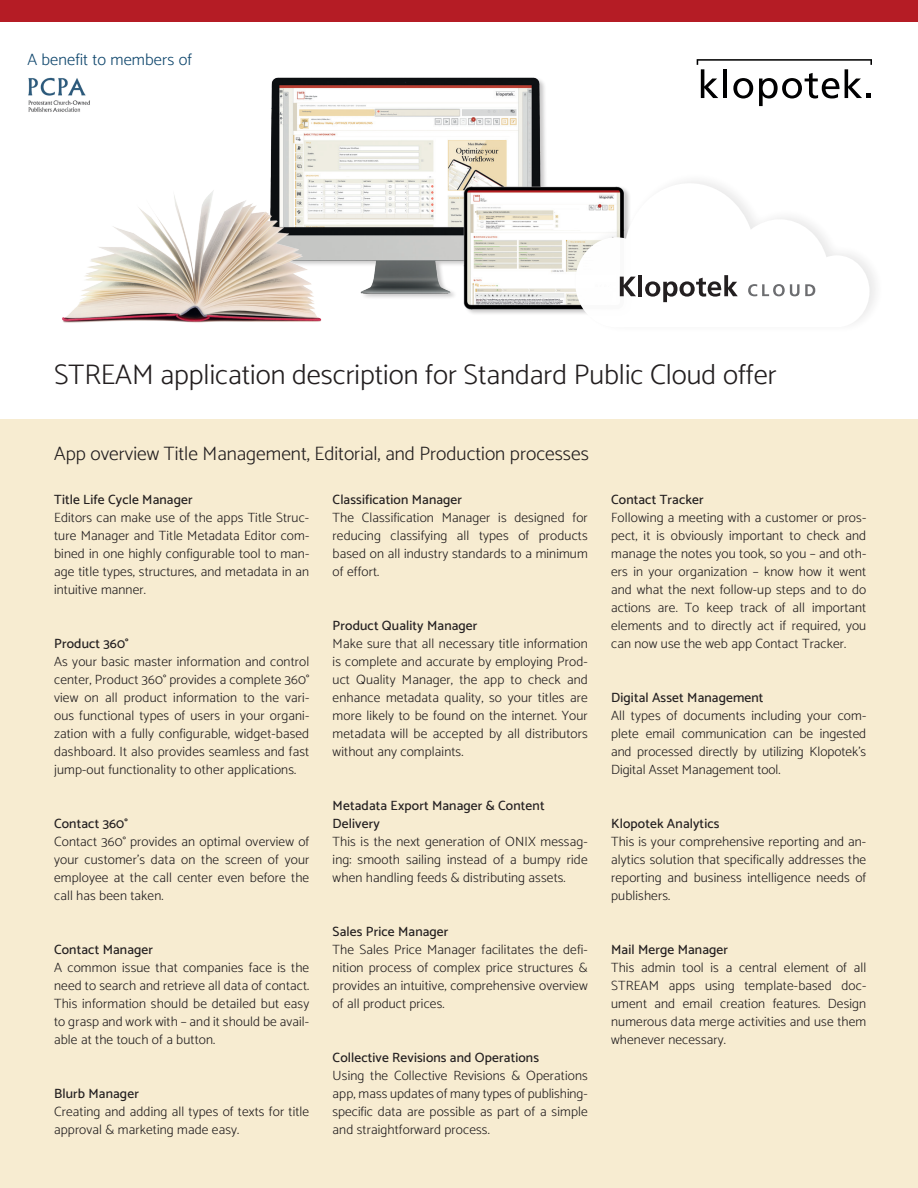
<style>
.page{position:relative;width:918px;height:1188px;background:#fff}
.page>*{position:absolute;margin:0;border:0;box-sizing:border-box;transform-origin:0 0}
.t1{font:300 28.5px "Catamaran";color:#231f20}
.t2{font:300 19.5px "Catamaran";color:#231f20}
.t3{font:300 16.5px "Catamaran";letter-spacing:.01em;color:#11486e}
.t4{font:300 13.5px/18px "Catamaran";letter-spacing:.01em;color:#231f20;text-align:justify}
.t5{font:500 13.5px/18px "Catamaran";letter-spacing:.01em;color:#231f20}
</style>
<div class="page">
<img style="left:28px;top:77px;width:62px;height:35px">
<div style="left:0;top:419px;width:918px;height:769px;background:#f7ecd1"></div>
<svg style="left:697px;top:59px;width:175px;height:47px"></svg>
<img style="left:270px;top:77px;width:301px;height:237px">
<img style="left:62px;top:188px;width:261px;height:135px">
<svg style="left:575px;top:183px;width:295px;height:141px"></svg>
<div style="left:0;top:0;width:918px;height:21px;background:#b51c25"></div>
<p class="t3" style="left:27px;top:47px;width:166px">A benefit to members of</p>
<h1 class="t1" style="left:54px;top:353px;width:724px">STREAM application description for Standard Public Cloud offer</h1>
<h2 class="t2" style="left:54px;top:438px;width:536px">App overview Title Management, Editorial, and Production processes</h2>
<p class="t5" style="left:54px;top:490px;width:140px">Title Life Cycle Manager</p>
<p class="t4" style="left:54px;top:508px;width:257px">Editors can make use of the apps Title Struc&shy;ture Manager and Title Metadata Editor com&shy;bined in one highly configurable tool to man&shy;age title types, structures, and metadata in an intuitive manner.</p>
<p class="t5" style="left:54px;top:634px;width:76px">Product 360°</p>
<p class="t4" style="left:54px;top:652px;width:257px">As your basic master information and control center, Product 360° provides a complete 360° view on all product information to the vari&shy;ous functional types of users in your organi&shy;zation with a fully configurable, widget-based dashboard. It also provides seamless and fast jump-out functionality to other applications.</p>
<p class="t5" style="left:54px;top:814px;width:75px">Contact 360°</p>
<p class="t4" style="left:54px;top:832px;width:257px">Contact 360° provides an optimal overview of your customer’s data on the screen of your employee at the call center even before the call has been taken.</p>
<p class="t5" style="left:54px;top:940px;width:100px">Contact Manager</p>
<p class="t4" style="left:54px;top:958px;width:257px">A common issue that companies face is the need to search and retrieve all data of contact.<br>This information should be detailed but easy to grasp and work with – and it should be avail&shy;able at the touch of a button.</p>
<p class="t5" style="left:54px;top:1084px;width:86px">Blurb Manager</p>
<p class="t4" style="left:54px;top:1102px;width:257px">Creating and adding all types of texts for title approval &amp; marketing made easy.</p>
<p class="t5" style="left:333px;top:490px;width:131px">Classification Manager</p>
<p class="t4" style="left:333px;top:508px;width:257px">The Classification Manager is designed for reducing classifying all types of products based on all industry standards to a minimum of effort.</p>
<p class="t5" style="left:333px;top:616px;width:146px">Product Quality Manager</p>
<p class="t4" style="left:333px;top:634px;width:257px">Make sure that all necessary title information is complete and accurate by employing Prod&shy;uct Quality Manager, the app to check and enhance metadata quality, so your titles are more likely to be found on the internet. Your metadata will be accepted by all distributors without any complaints.</p>
<p class="t5" style="left:333px;top:796px;width:213px">Metadata Export Manager &amp; Content<br>Delivery</p>
<p class="t4" style="left:333px;top:832px;width:257px">This is the next generation of ONIX messag&shy;ing: smooth sailing instead of a bumpy ride when handling feeds &amp; distributing assets.</p>
<p class="t5" style="left:333px;top:922px;width:117px">Sales Price Manager</p>
<p class="t4" style="left:333px;top:940px;width:257px">The Sales Price Manager facilitates the defi&shy;nition process of complex price structures &amp; provides an intuitive, comprehensive overview of all product prices.</p>
<p class="t5" style="left:333px;top:1048px;width:208px">Collective Revisions and Operations</p>
<p class="t4" style="left:333px;top:1066px;width:257px">Using the Collective Revisions &amp; Operations app, mass updates of many types of publishing&shy;specific data are possible as part of a simple and straightforward process.</p>
<p class="t5" style="left:611px;top:490px;width:94px">Contact Tracker</p>
<p class="t4" style="left:611px;top:508px;width:257px">Following a meeting with a customer or pros&shy;pect, it is obviously important to check and manage the notes you took, so you – and oth&shy;ers in your organization – know how it went and what the next follow-up steps and to do actions are. To keep track of all important elements and to directly act if required, you can now use the web app Contact Tracker.</p>
<p class="t5" style="left:611px;top:688px;width:154px">Digital Asset Management</p>
<p class="t4" style="left:611px;top:706px;width:257px">All types of documents including your com&shy;plete email communication can be ingested and processed directly by utilizing Klopotek’s Digital Asset Management tool.</p>
<p class="t5" style="left:611px;top:814px;width:110px">Klopotek Analytics</p>
<p class="t4" style="left:611px;top:832px;width:257px">This is your comprehensive reporting and an&shy;alytics solution that specifically addresses the reporting and business intelligence needs of publishers.</p>
<p class="t5" style="left:611px;top:940px;width:118px">Mail Merge Manager</p>
<p class="t4" style="left:611px;top:958px;width:257px">This admin tool is a central element of all STREAM apps using template-based doc&shy;ument and email creation features. Design numerous data merge activities and use them whenever necessary.</p>
</div>
